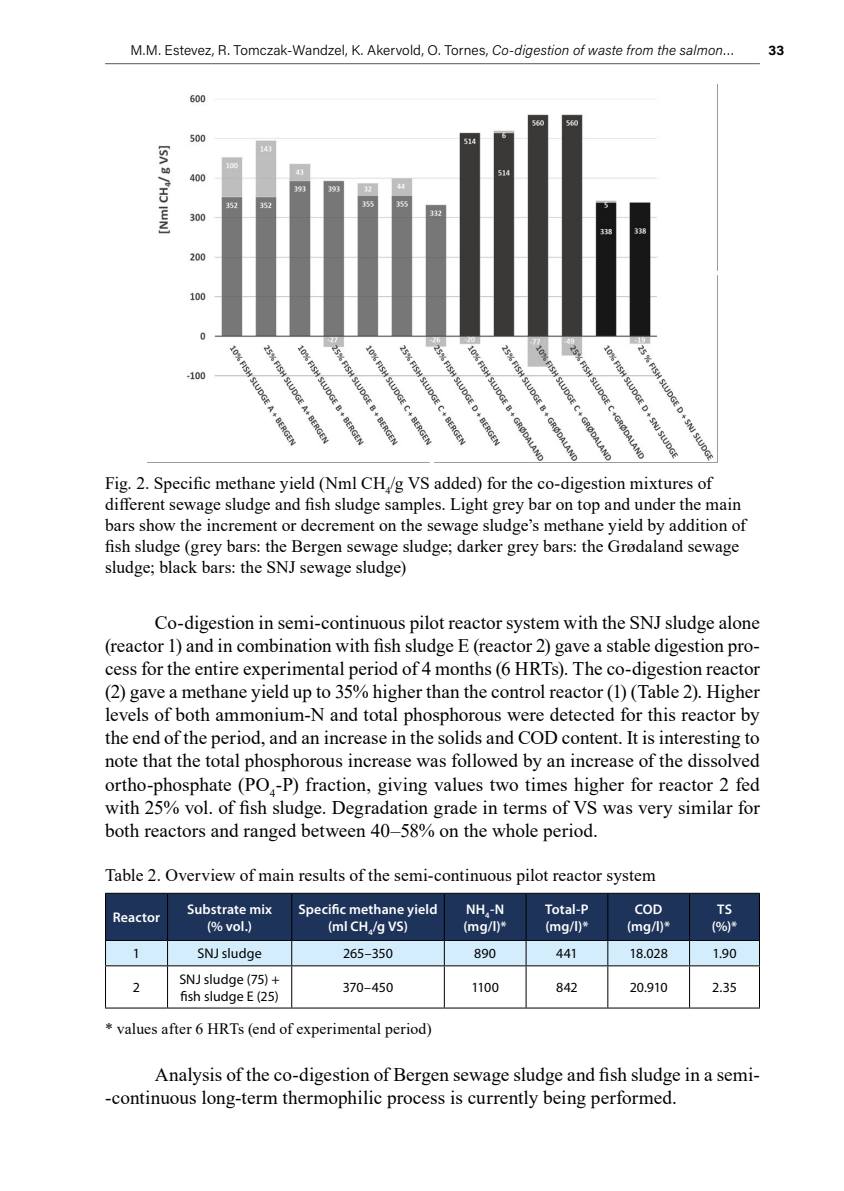
<style>
.page{position:relative;width:844px;height:1191px;background:#fff}
.page>*{position:absolute;margin:0;border:0;box-sizing:border-box;transform-origin:0 0}
.t1{font:19.25px/23.1px "Times New Roman";color:#000;text-align:justify}
.t2{font:17.5px/21px "Times New Roman";letter-spacing:.005em;color:#000}
.t3{font:15.75px "Times New Roman";letter-spacing:.01em;color:#000}
.t4{font:600 14px/16.8px "Myriad Pro";letter-spacing:.01em;color:#fff;text-align:center}
.t5{font:14px/16.8px "Myriad Pro";letter-spacing:.005em;color:#000}
.t6{font:300 14px "Acumin Pro";letter-spacing:.01em;color:#000}
.t7{font:700 14px "Acumin Pro";color:#000}
.s1{font-style:italic}
</style>
<div class="page">
<hr style="left:105px;top:63px;width:654px;height:1px;background:#575756">
<img style="left:158px;top:95px;width:556px;height:366px">
<svg style="left:105px;top:893px;width:654px;height:72px;background:#596e8b"></svg>
<hr style="left:105px;top:965px;width:62px;height:1px;background:#000">
<hr style="left:105px;top:966px;width:1px;height:41px;background:#000">
<hr style="left:167px;top:965px;width:124px;height:1px;background:#000">
<hr style="left:167px;top:966px;width:1px;height:41px;background:#000">
<hr style="left:291px;top:965px;width:153px;height:1px;background:#000">
<hr style="left:291px;top:966px;width:1px;height:41px;background:#000">
<hr style="left:444px;top:965px;width:82px;height:1px;background:#000">
<hr style="left:444px;top:966px;width:1px;height:41px;background:#000">
<hr style="left:526px;top:965px;width:81px;height:1px;background:#000">
<hr style="left:525px;top:966px;width:1px;height:41px;background:#000">
<hr style="left:607px;top:965px;width:82px;height:1px;background:#000">
<hr style="left:607px;top:966px;width:1px;height:41px;background:#000">
<hr style="left:689px;top:965px;width:70px;height:1px;background:#000">
<hr style="left:689px;top:966px;width:1px;height:41px;background:#000">
<hr style="left:758px;top:966px;width:1px;height:41px;background:#000">
<hr style="left:105px;top:1007px;width:62px;height:1px;background:#000">
<hr style="left:167px;top:1007px;width:124px;height:1px;background:#000">
<hr style="left:291px;top:1007px;width:153px;height:1px;background:#000">
<hr style="left:444px;top:1007px;width:82px;height:1px;background:#000">
<hr style="left:526px;top:1007px;width:81px;height:1px;background:#000">
<hr style="left:607px;top:1007px;width:82px;height:1px;background:#000">
<hr style="left:689px;top:1007px;width:70px;height:1px;background:#000">
<p class="t6" style="left:130px;top:40px;width:605px">M.M. Estevez, R. Tomczak-Wandzel, K. Akervold, O. Tornes, <span class="s1">Co-digestion of waste from the salmon</span>…</p>
<p class="t7" style="left:768px;top:40px;width:18px">33</p>
<p class="t2" style="left:105px;top:472px;width:642px">Fig. 2. Specific methane yield (Nml CH<sub>4</sub>/g VS added) for the co-digestion mixtures of different sewage sludge and fish sludge samples. Light grey bar on top and under the main bars show the increment or decrement on the sewage sludge’s methane yield by addition of fish sludge (grey bars: the Bergen sewage sludge; darker grey bars: the Grødaland sewage sludge; black bars: the SNJ sewage sludge)</p>
<p class="t1" style="left:105px;top:610px;width:656px;text-indent:50px">Co-digestion in semi-continuous pilot reactor system with the SNJ sludge alone (reactor 1) and in combination with fish sludge E (reactor 2) gave a stable digestion pro&shy;cess for the entire experimental period of 4 months (6 HRTs). The co-digestion reactor (2) gave a methane yield up to 35% higher than the control reactor (1) (Table 2). Higher levels of both ammonium-N and total phosphorous were detected for this reactor by the end of the period, and an increase in the solids and COD content. It is interesting to note that the total phosphorous increase was followed by an increase of the dissolved ortho-phosphate (PO<sub>4</sub>-P) fraction, giving values two times higher for reactor 2 fed with 25% vol. of fish sludge. Degradation grade in terms of VS was very similar for both reactors and ranged between 40–58% on the whole period.</p>
<p class="t2" style="left:105px;top:864px;width:552px">Table 2. Overview of main results of the semi-continuous pilot reactor system</p>
<p class="t4" style="left:113px;top:908px;width:49px">Reactor</p>
<p class="t4" style="left:187px;top:900px;width:86px">Substrate mix (% vol.)</p>
<p class="t4" style="left:298px;top:900px;width:140px">Specific methane yield (ml CH<sub>4</sub>/g VS)</p>
<p class="t4" style="left:463px;top:900px;width:45px;text-align:left">NH<sub>4</sub>-N (mg/l)*</p>
<p class="t4" style="left:545px;top:900px;width:45px;text-align:left">Total-P (mg/l)*</p>
<p class="t4" style="left:627px;top:900px;width:45px">COD (mg/l)*</p>
<p class="t4" style="left:711px;top:900px;width:27px">TS (%)*</p>
<p class="t5" style="left:133px;top:945px;width:9px">1</p>
<p class="t5" style="left:197px;top:945px;width:66px">SNJ sludge</p>
<p class="t5" style="left:343px;top:945px;width:51px">265–350</p>
<p class="t5" style="left:474px;top:945px;width:23px">890</p>
<p class="t5" style="left:556px;top:945px;width:23px">441</p>
<p class="t5" style="left:629px;top:945px;width:40px">18.028</p>
<p class="t5" style="left:712px;top:945px;width:26px">1.90</p>
<p class="t5" style="left:133px;top:979px;width:9px">2</p>
<p class="t5" style="left:179px;top:970px;width:102px">SNJ sludge (75) + fish sludge E (25)</p>
<p class="t5" style="left:342px;top:979px;width:52px">370–450</p>
<p class="t5" style="left:471px;top:979px;width:29px">1100</p>
<p class="t5" style="left:556px;top:979px;width:23px">842</p>
<p class="t5" style="left:629px;top:979px;width:39px">20.910</p>
<p class="t5" style="left:712px;top:979px;width:26px">2.35</p>
<p class="t3" style="left:105px;top:1018px;width:328px">* values after 6 HRTs (end of experimental period)</p>
<p class="t1" style="left:105px;top:1062px;width:656px;text-indent:50px">Analysis of the co-digestion of Bergen sewage sludge and fish sludge in a semi--continuous long-term thermophilic process is currently being performed.</p>
</div>
